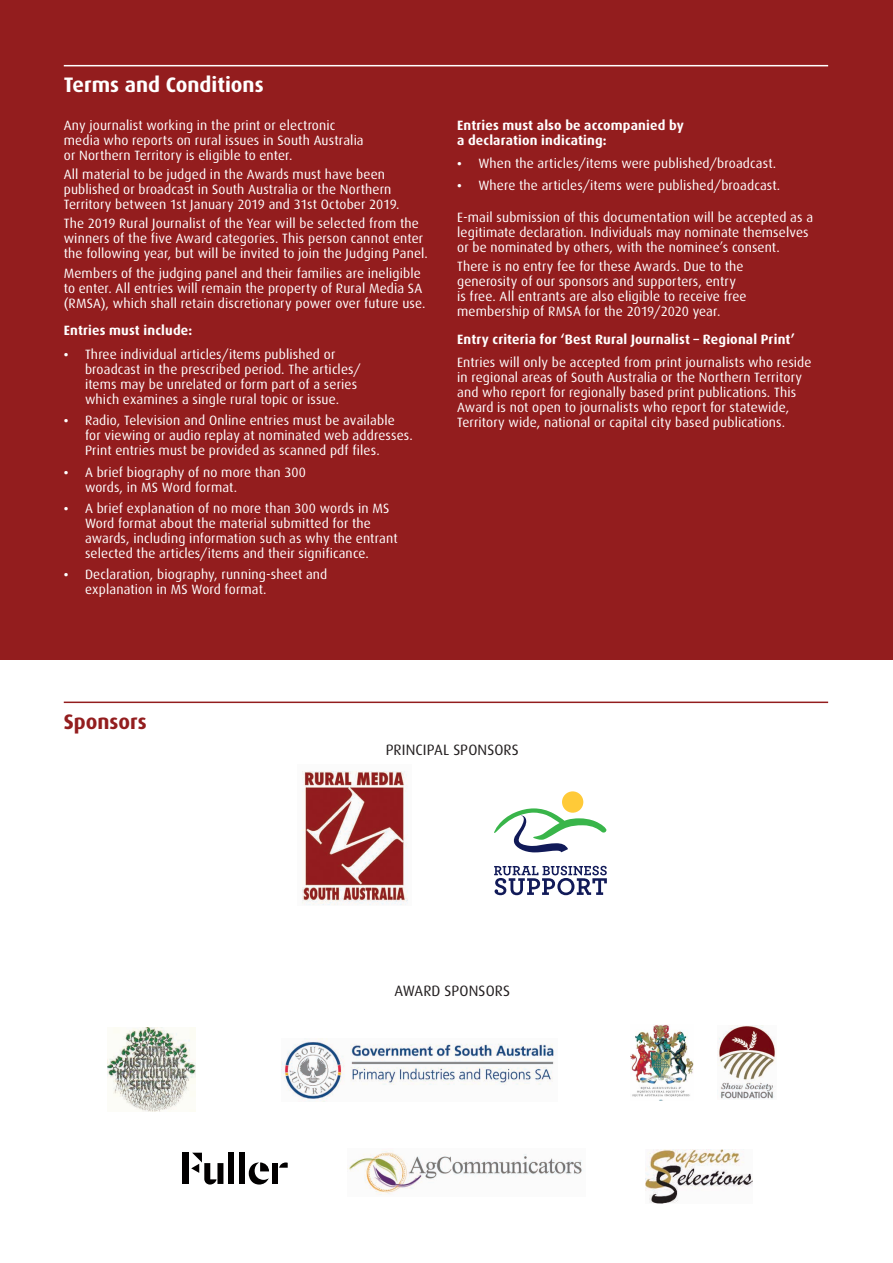
<style>
.page{position:relative;width:893px;height:1263px;background:#fff}
.page>*{position:absolute;margin:0;border:0;box-sizing:border-box;transform-origin:0 0}
.t1{font:700 21px "Dax";color:#fff}
.t2{font:700 21px "Dax";color:#931d1e}
.t3{font:15px "Dax";letter-spacing:.005em;color:#231f20}
.t4{font:13.5px/15px "Dax";letter-spacing:.01em;color:#fff}
.t5{font:700 13.5px/15px "Dax";letter-spacing:.015em;color:#fff}
.s1{font-weight:700;font-size:12px}
</style>
<div class="page">
<div style="left:0;top:0;width:893px;height:660px;background:#931d1e"></div>
<hr style="left:64px;top:65px;width:764px;height:1px;background:#fff">
<div style="left:182px;top:1153px;width:7px;height:31px;background:#020000"></div>
<svg style="left:191px;top:1153px;width:32px;height:31px"></svg>
<div style="left:228px;top:1153px;width:6px;height:31px;background:#020000"></div>
<div style="left:239px;top:1153px;width:6px;height:31px;background:#020000"></div>
<svg style="left:249px;top:1162px;width:20px;height:22px"></svg>
<div style="left:272px;top:1163px;width:6px;height:21px;background:#020000"></div>
<svg style="left:279px;top:1162px;width:9px;height:6px"></svg>
<img style="left:282px;top:1038px;width:273px;height:63px">
<img style="left:108px;top:1028px;width:87px;height:84px">
<img style="left:646px;top:1149px;width:107px;height:54px">
<img style="left:630px;top:1024px;width:64px;height:77px">
<img style="left:302px;top:771px;width:106px;height:134px">
<svg style="left:494px;top:866px;width:113px;height:29px"></svg>
<div style="left:562px;top:791px;width:21px;height:22px;background:#ffca38;border-radius:50%"></div>
<svg style="left:494px;top:808px;width:112px;height:44px"></svg>
<hr style="left:64px;top:701px;width:764px;height:2px;background:#931d1e">
<img style="left:348px;top:1151px;width:235px;height:44px">
<img style="left:717px;top:1026px;width:59px;height:73px">
<h1 class="t1" style="left:64px;top:73px;width:201px">Terms and Conditions</h1>
<p class="t4" style="left:64px;top:118px;width:301px">Any journalist working in the print or electronic media who reports on rural issues in South Australia or Northern Territory is eligible to enter.</p>
<p class="t4" style="left:64px;top:167px;width:337px">All material to be judged in the Awards must have been published or broadcast in South Australia or the Northern<br>Territory between 1st January 2019 and 31st October 2019.</p>
<p class="t4" style="left:64px;top:216px;width:366px">The 2019 Rural Journalist of the Year will be selected from the winners of the five Award categories. This person cannot enter the following year, but will be invited to join the Judging Panel.</p>
<p class="t4" style="left:64px;top:266px;width:363px">Members of the judging panel and their families are ineligible to enter. All entries will remain the property of Rural Media SA (RMSA), which shall retain discretionary power over future use.</p>
<p class="t5" style="left:64px;top:323px;width:130px">Entries must include:</p>
<p class="t4" style="left:85px;top:347px;width:277px;text-indent:-21px"><span class="s1">•</span> Three individual articles/items published or broadcast in the prescribed period. The articles/ items may be unrelated or form part of a series which examines a single rural topic or issue.</p>
<p class="t4" style="left:85px;top:413px;width:329px;text-indent:-21px"><span class="s1">•</span> Radio, Television and Online entries must be available for viewing or audio replay at nominated web addresses.<br>Print entries must be provided as scanned pdf files.</p>
<p class="t4" style="left:85px;top:465px;width:223px;text-indent:-21px"><span class="s1">•</span> A brief biography of no more than 300 words, in MS Word format.</p>
<p class="t4" style="left:85px;top:501px;width:314px;text-indent:-21px"><span class="s1">•</span> A brief explanation of no more than 300 words in MS Word format about the material submitted for the awards, including information such as why the entrant selected the articles/items and their significance.</p>
<p class="t4" style="left:85px;top:567px;width:244px;text-indent:-21px"><span class="s1">•</span> Declaration, biography, running-sheet and explanation in MS Word format.</p>
<p class="t5" style="left:457px;top:118px;width:228px">Entries must also be accompanied by a declaration indicating:</p>
<p class="t4" style="left:457px;top:156px;width:321px"><span class="s1">•</span> When the articles/items were published/broadcast.</p>
<p class="t4" style="left:457px;top:178px;width:325px"><span class="s1">•</span> Where the articles/items were published/broadcast.</p>
<p class="t4" style="left:457px;top:210px;width:357px">E-mail submission of this documentation will be accepted as a legitimate declaration. Individuals may nominate themselves or be nominated by others, with the nominee’s consent.</p>
<p class="t4" style="left:457px;top:259px;width:291px">There is no entry fee for these Awards. Due to the generosity of our sponsors and supporters, entry is free. All entrants are also eligible to receive free membership of RMSA for the 2019/2020 year.</p>
<p class="t5" style="left:457px;top:332px;width:339px">Entry criteria for ‘Best Rural Journalist – Regional Print’</p>
<p class="t4" style="left:457px;top:355px;width:356px">Entries will only be accepted from print journalists who reside in regional areas of South Australia or the Northern Territory and who report for regionally based print publications. This Award is not open to journalists who report for statewide, Territory wide, national or capital city based publications.</p>
<h1 class="t2" style="left:64px;top:709px;width:84px">Sponsors</h1>
<p class="t3" style="left:386px;top:741px;width:135px">PRINCIPAL SPONSORS</p>
<p class="t3" style="left:394px;top:982px;width:117px">AWARD SPONSORS</p>
</div>
